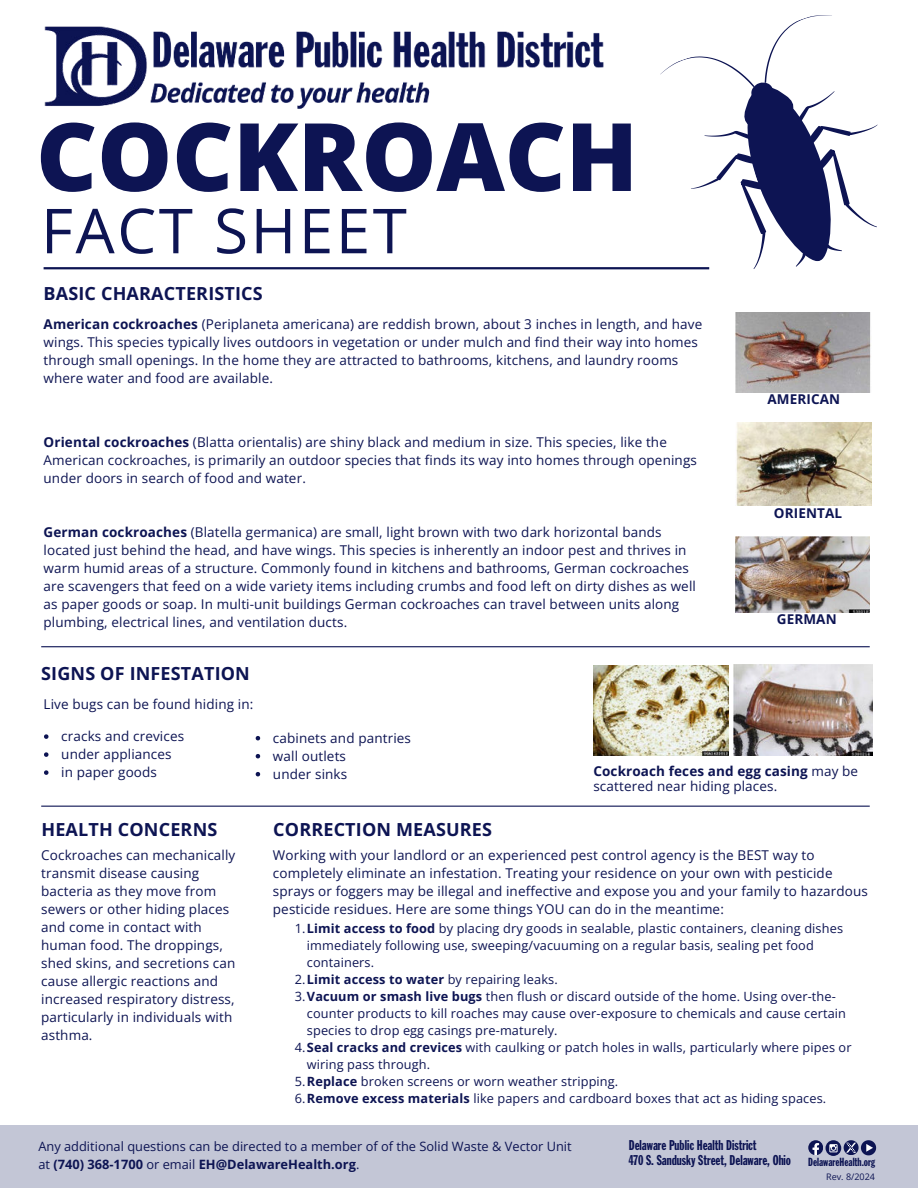
<style>
.page{position:relative;width:918px;height:1188px;background:#fff}
.page>*{position:absolute;margin:0;border:0;box-sizing:border-box;transform-origin:0 0}
.t1{font:800 94.5px "Open Sans";letter-spacing:-.005em;color:#0d1453}
.t2{font:62.1px "Open Sans";letter-spacing:.04em;color:#0d1453}
.t3{font:700 18px "Open Sans";letter-spacing:.01em;color:#0d1453}
.t4{font:13.95px/14.7px "Franklin Gothic Std Extra Cond";color:#0d1453}
.t5{font:13.5px/18px "Open Sans";letter-spacing:.01em;color:#0d1453}
.t6{font:700 13.5px "Open Sans";letter-spacing:.01em;color:#0d1453}
.t7{font:12.9px/17.1px "Open Sans";color:#0d1453}
.t8{font:12.75px "Open Sans";letter-spacing:.01em;color:#0d1453}
.t9{font:11.55px "Franklin Gothic Std Extra Cond";color:#0d1453}
.t10{font:9px "Open Sans";color:#0d1453}
.s1{font-weight:700}
</style>
<div class="page">
<img style="left:44px;top:26px;width:560px;height:83px">
<hr style="left:44px;top:267px;width:665px;height:2px;background:#0d1453">
<svg style="left:660px;top:15px;width:218px;height:254px"></svg>
<img style="left:736px;top:313px;width:135px;height:79px">
<img style="left:736px;top:423px;width:136px;height:83px">
<img style="left:736px;top:536px;width:134px;height:76px">
<img style="left:593px;top:665px;width:135px;height:91px">
<img style="left:733px;top:664px;width:140px;height:92px">
<hr style="left:41px;top:646px;width:829px;height:1px;background:#0d1453">
<hr style="left:41px;top:806px;width:829px;height:1px;background:#0d1453">
<div style="left:0;top:1125px;width:918px;height:63px;background:#c3c6d6"></div>
<svg style="left:808px;top:1140px;width:15px;height:15px"></svg>
<svg style="left:844px;top:1140px;width:32px;height:15px"></svg>
<svg style="left:826px;top:1140px;width:15px;height:16px"></svg>
<svg style="left:829px;top:1144px;width:9px;height:8px"></svg>
<svg style="left:44px;top:734px;width:4px;height:5px"></svg>
<svg style="left:44px;top:752px;width:4px;height:5px"></svg>
<svg style="left:44px;top:770px;width:4px;height:5px"></svg>
<svg style="left:256px;top:736px;width:4px;height:4px"></svg>
<svg style="left:256px;top:754px;width:4px;height:4px"></svg>
<svg style="left:256px;top:772px;width:4px;height:4px"></svg>
<h1 class="t1" style="left:36px;top:85px;width:604px">COCKROACH</h1>
<h2 class="t2" style="left:41px;top:188px;width:367px">FACT SHEET</h2>
<h3 class="t3" style="left:44px;top:280px;width:221px">BASIC CHARACTERISTICS</h3>
<p class="t5" style="left:44px;top:315px;width:660px"><span class="s1">American cockroaches</span> (Periplaneta americana) are reddish brown, about 3 inches in length, and have wings. This species typically lives outdoors in vegetation or under mulch and find their way into homes through small openings. In the home they are attracted to bathrooms, kitchens, and laundry rooms where water and food are available.</p>
<p class="t5" style="left:44px;top:432px;width:655px"><span class="s1">Oriental cockroaches</span> (Blatta orientalis) are shiny black and medium in size. This species, like the<br>American cockroaches, is primarily an outdoor species that finds its way into homes through openings under doors in search of food and water.</p>
<p class="t5" style="left:44px;top:523px;width:654px"><span class="s1">German cockroaches</span> (Blatella germanica) are small, light brown with two dark horizontal bands located just behind the head, and have wings. This species is inherently an indoor pest and thrives in warm humid areas of a structure. Commonly found in kitchens and bathrooms, German cockroaches are scavengers that feed on a wide variety items including crumbs and food left on dirty dishes as well as paper goods or soap. In multi-unit buildings German cockroaches can travel between units along plumbing, electrical lines, and ventilation ducts.</p>
<h3 class="t3" style="left:41px;top:661px;width:210px">SIGNS OF INFESTATION</h3>
<p class="t5" style="left:44px;top:694px;width:211px">Live bugs can be found hiding in:</p>
<p class="t6" style="left:767px;top:390px;width:74px">AMERICAN</p>
<p class="t6" style="left:774px;top:503px;width:70px">ORIENTAL</p>
<p class="t6" style="left:777px;top:610px;width:61px">GERMAN</p>
<p class="t5" style="left:61px;top:727px;width:124px">cracks and crevices under appliances in paper goods</p>
<p class="t5" style="left:273px;top:728px;width:140px">cabinets and pantries wall outlets<br>under sinks</p>
<p class="t5" style="left:593px;top:763px;width:266px;line-height:14.7px"><span class="s1">Cockroach feces and egg casing</span> may be scattered near hiding places.</p>
<h3 class="t3" style="left:273px;top:817px;width:220px">CORRECTION MEASURES</h3>
<p class="t5" style="left:273px;top:846px;width:596px">Working with your landlord or an experienced pest control agency is the BEST way to completely eliminate an infestation. Treating your residence on your own with pesticide sprays or foggers may be illegal and ineffective and expose you and your family to hazardous pesticide residues. Here are some things YOU can do in the meantime:</p>
<p class="t8" style="left:295px;top:920px;width:550px">1.<span class="s1">Limit access to food</span> by placing dry goods in sealable, plastic containers, cleaning dishes</p>
<p class="t8" style="left:307px;top:937px;width:508px">immediately following use, sweeping/vacuuming on a regular basis, sealing pet food</p>
<p class="t8" style="left:307px;top:954px;width:69px">containers.</p>
<p class="t8" style="left:295px;top:971px;width:265px">2.<span class="s1">Limit access to water</span> by repairing leaks.</p>
<p class="t8" style="left:295px;top:988px;width:543px">3.<span class="s1">Vacuum or smash live bugs</span> then flush or discard outside of the home. Using over-the-</p>
<p class="t8" style="left:307px;top:1005px;width:541px">counter products to kill roaches may cause over-exposure to chemicals and cause certain</p>
<p class="t8" style="left:307px;top:1022px;width:252px">species to drop egg casings pre-maturely.</p>
<p class="t8" style="left:295px;top:1039px;width:558px">4.<span class="s1">Seal cracks and crevices</span> with caulking or patch holes in walls, particularly where pipes or</p>
<p class="t8" style="left:307px;top:1056px;width:125px">wiring pass through.</p>
<p class="t8" style="left:295px;top:1073px;width:325px">5.<span class="s1">Replace</span> broken screens or worn weather stripping.</p>
<p class="t8" style="left:295px;top:1090px;width:533px">6.<span class="s1">Remove excess materials</span> like papers and cardboard boxes that act as hiding spaces.</p>
<p class="t7" style="left:38px;top:1138px;width:535px">Any additional questions can be directed to a member of of the Solid Waste &amp; Vector Unit at <span class="s1">(740) 368-1700</span> or email <span class="s1">EH@DelawareHealth.org</span>.</p>
<h3 class="t3" style="left:41px;top:817px;width:177px">HEALTH CONCERNS</h3>
<p class="t5" style="left:41px;top:846px;width:196px">Cockroaches can mechanically transmit disease causing bacteria as they move from sewers or other hiding places and come in contact with human food. The droppings, shed skins, and secretions can cause allergic reactions and increased respiratory distress, particularly in individuals with asthma.</p>
<p class="t4" style="left:629px;top:1138px;width:164px">Delaware Public Health District<br>470 S. Sandusky Street, Delaware, Ohio</p>
<p class="t9" style="left:808px;top:1156px;width:68px">DelawareHealth.org</p>
<p class="t10" style="left:826px;top:1170px;width:50px">Rev. 8/2024</p>
</div>
